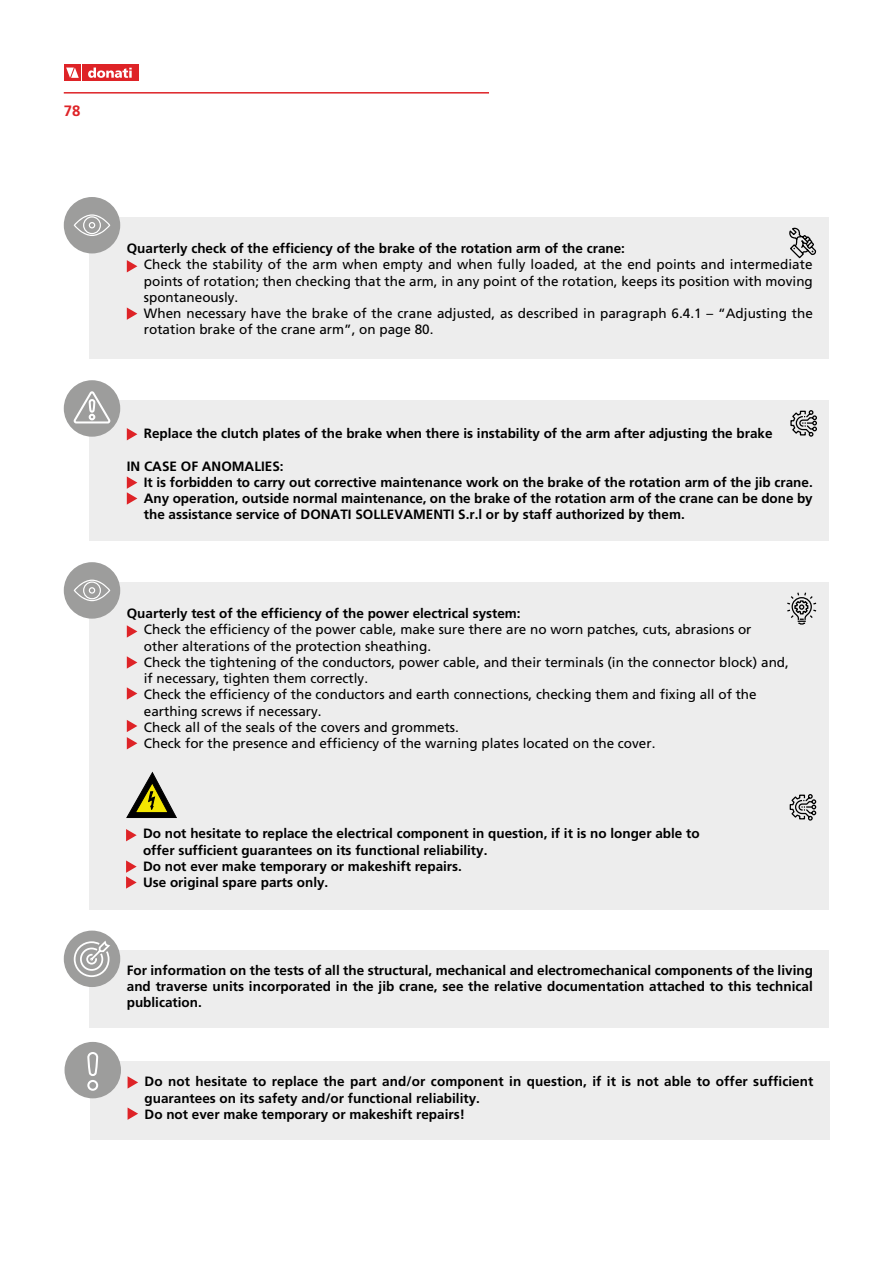
<style>
.page{position:relative;width:893px;height:1263px;background:#fff}
.page>*{position:absolute;margin:0;border:0;box-sizing:border-box;transform-origin:0 0}
.t1{font:700 15px "Frutiger LT Std";color:#de2327}
.t2{font:700 13.5px/16.2px "Frutiger LT Std";color:#000}
.t3{font:13.5px/16.2px "Frutiger LT Std";color:#000}
</style>
<div class="page">
<div style="left:82px;top:65px;width:56px;height:16px;background:#de2327"></div>
<div style="left:64px;top:65px;width:16px;height:16px;background:#de2327"></div>
<svg style="left:88px;top:68px;width:44px;height:10px"></svg>
<svg style="left:66px;top:68px;width:13px;height:10px"></svg>
<hr style="left:64px;top:92px;width:425px;height:2px;background:#de2327">
<div style="left:89px;top:217px;width:739px;height:141px;background:#ededed"></div>
<div style="left:89px;top:582px;width:739px;height:327px;background:#ededed"></div>
<div style="left:64px;top:197px;width:56px;height:56px;background:#9d9d9c;border-radius:50%"></div>
<svg style="left:74px;top:214px;width:36px;height:22px"></svg>
<div style="left:64px;top:562px;width:56px;height:57px;background:#9d9d9c;border-radius:50%"></div>
<svg style="left:74px;top:580px;width:36px;height:21px"></svg>
<svg style="left:127px;top:260px;width:10px;height:12px"></svg>
<svg style="left:127px;top:625px;width:10px;height:13px"></svg>
<svg style="left:127px;top:307px;width:10px;height:13px"></svg>
<svg style="left:127px;top:656px;width:10px;height:13px"></svg>
<svg style="left:127px;top:687px;width:10px;height:13px"></svg>
<svg style="left:127px;top:720px;width:10px;height:29px"></svg>
<svg style="left:789px;top:227px;width:27px;height:32px"></svg>
<div style="left:89px;top:400px;width:739px;height:141px;background:#ededed"></div>
<svg style="left:127px;top:428px;width:10px;height:12px"></svg>
<svg style="left:126px;top:829px;width:11px;height:12px"></svg>
<svg style="left:127px;top:476px;width:10px;height:29px"></svg>
<svg style="left:126px;top:860px;width:11px;height:29px"></svg>
<div style="left:64px;top:380px;width:56px;height:57px;background:#9d9d9c;border-radius:50%"></div>
<svg style="left:74px;top:389px;width:39px;height:35px"></svg>
<svg style="left:787px;top:592px;width:30px;height:33px"></svg>
<svg style="left:790px;top:410px;width:27px;height:27px"></svg>
<svg style="left:789px;top:794px;width:28px;height:27px"></svg>
<svg style="left:127px;top:772px;width:49px;height:46px"></svg>
<div style="left:89px;top:950px;width:739px;height:78px;background:#ededed"></div>
<div style="left:64px;top:930px;width:56px;height:57px;background:#9d9d9c;border-radius:50%"></div>
<svg style="left:73px;top:940px;width:37px;height:37px"></svg>
<div style="left:90px;top:1061px;width:739px;height:78px;background:#ededed"></div>
<div style="left:65px;top:1042px;width:56px;height:56px;background:#9d9d9c;border-radius:50%"></div>
<svg style="left:87px;top:1052px;width:12px;height:39px"></svg>
<svg style="left:128px;top:1076px;width:10px;height:12px"></svg>
<svg style="left:128px;top:1108px;width:10px;height:12px"></svg>
<p class="t1" style="left:64px;top:102px;width:18px">78</p>
<p class="t2" style="left:127px;top:240px;width:500px">Quarterly check of the efficiency of the brake of the rotation arm of the crane:</p>
<p class="t3" style="left:144px;top:257px;width:671px">Check the stability of the arm when empty and when fully loaded, at the end points and intermediate points of rotation; then checking that the arm, in any point of the rotation, keeps its position with moving spontaneously.<br>When necessary have the brake of the crane adjusted, as described in paragraph 6.4.1 – “Adjusting the rotation brake of the crane arm”, on page 80.</p>
<p class="t2" style="left:144px;top:425px;width:630px">Replace the clutch plates of the brake when there is instability of the arm after adjusting the brake</p>
<p class="t2" style="left:144px;top:458px;width:670px;text-indent:-17px">IN CASE OF ANOMALIES:<br>It is forbidden to carry out corrective maintenance work on the brake of the rotation arm of the jib crane.<br>Any operation, outside normal maintenance, on the brake of the rotation arm of the crane can be done by the assistance service of DONATI SOLLEVAMENTI S.r.l or by staff authorized by them.</p>
<p class="t2" style="left:127px;top:605px;width:395px">Quarterly test of the efficiency of the power electrical system:</p>
<p class="t3" style="left:144px;top:622px;width:647px">Check the efficiency of the power cable, make sure there are no worn patches, cuts, abrasions or other alterations of the protection sheathing.<br>Check the tightening of the conductors, power cable, and their terminals (in the connector block) and, if necessary, tighten them correctly.<br>Check the efficiency of the conductors and earth connections, checking them and fixing all of the earthing screws if necessary.<br>Check all of the seals of the covers and grommets.<br>Check for the presence and efficiency of the warning plates located on the cover.</p>
<p class="t2" style="left:143px;top:826px;width:558px">Do not hesitate to replace the electrical component in question, if it is no longer able to offer sufficient guarantees on its functional reliability.<br>Do not ever make temporary or makeshift repairs.<br>Use original spare parts only.</p>
<p class="t2" style="left:127px;top:962px;width:688px;text-align:justify">For information on the tests of all the structural, mechanical and electromechanical components of the living and traverse units incorporated in the jib crane, see the relative documentation attached to this technical publication.</p>
<p class="t2" style="left:145px;top:1074px;width:670px">Do not hesitate to replace the part and/or component in question, if it is not able to offer sufficient guarantees on its safety and/or functional reliability.<br>Do not ever make temporary or makeshift repairs!</p>
</div>
